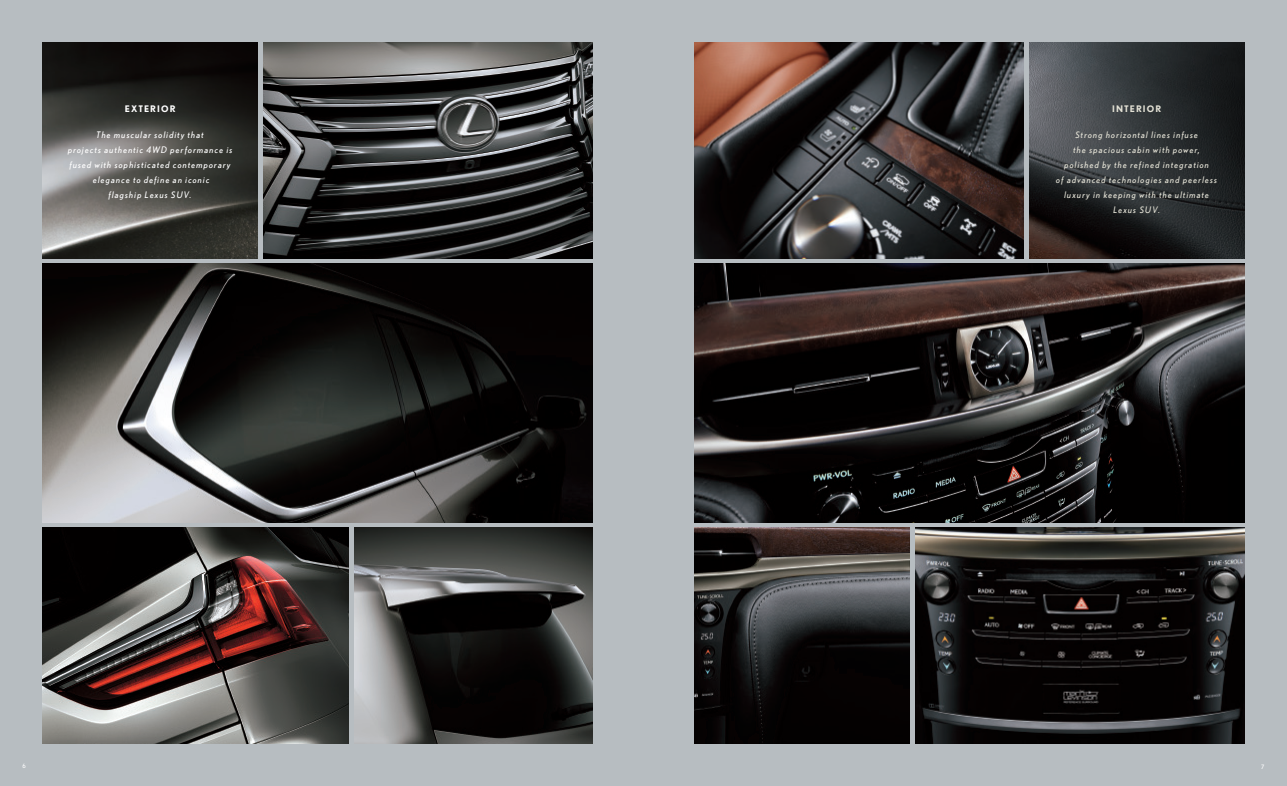
<style>
.page{position:relative;width:1287px;height:786px;background:#fff}
.page>*{position:absolute;margin:0;border:0;box-sizing:border-box;transform-origin:0 0}
.t1{font:italic 9px "Nobel";letter-spacing:.115em;color:#e3e1d5}
.t2{font:italic 9px "Nobel";letter-spacing:.115em;color:#fff}
.t3{font:700 9px "Nobel";letter-spacing:.12em;color:#fff}
.t4{font:700 9px "Nobel";letter-spacing:.125em;color:#e3e1d5}
.t5{font:6px "Nobel";color:#fff}
</style>
<div class="page">
<div style="left:0;top:0;width:1287px;height:785px;background:#b7bdc1"></div>
<img style="left:43px;top:43px;width:215px;height:215px">
<img style="left:1029px;top:43px;width:215px;height:215px">
<img style="left:264px;top:43px;width:328px;height:215px">
<img style="left:43px;top:264px;width:549px;height:258px">
<img style="left:43px;top:527px;width:306px;height:216px">
<img style="left:354px;top:527px;width:238px;height:216px">
<img style="left:694px;top:43px;width:329px;height:215px">
<img style="left:694px;top:264px;width:550px;height:258px">
<img style="left:694px;top:527px;width:216px;height:216px">
<img style="left:916px;top:527px;width:328px;height:216px">
<p class="t3" style="left:125px;top:103px;width:52px">EXTERIOR</p>
<p class="t2" style="left:97px;top:129px;width:109px">The muscular solidity that</p>
<p class="t2" style="left:68px;top:144px;width:166px">projects authentic 4WD performance is</p>
<p class="t2" style="left:70px;top:159px;width:162px">fused with sophisticated contemporary</p>
<p class="t2" style="left:93px;top:174px;width:118px">elegance to define an iconic</p>
<p class="t2" style="left:109px;top:189px;width:84px">flagship Lexus SUV.</p>
<p class="t4" style="left:1112px;top:103px;width:51px">INTERIOR</p>
<p class="t1" style="left:1075px;top:129px;width:124px">Strong horizontal lines infuse</p>
<p class="t1" style="left:1074px;top:144px;width:128px">the spacious cabin with power,</p>
<p class="t1" style="left:1064px;top:159px;width:146px">polished by the refined integration</p>
<p class="t1" style="left:1056px;top:174px;width:162px">of advanced technologies and peerless</p>
<p class="t1" style="left:1064px;top:189px;width:146px">luxury in keeping with the ultimate</p>
<p class="t1" style="left:1113px;top:204px;width:48px">Lexus SUV.</p>
<p class="t5" style="left:22px;top:762px;width:5px">6</p>
<p class="t5" style="left:1261px;top:762px;width:5px">7</p>
</div>
